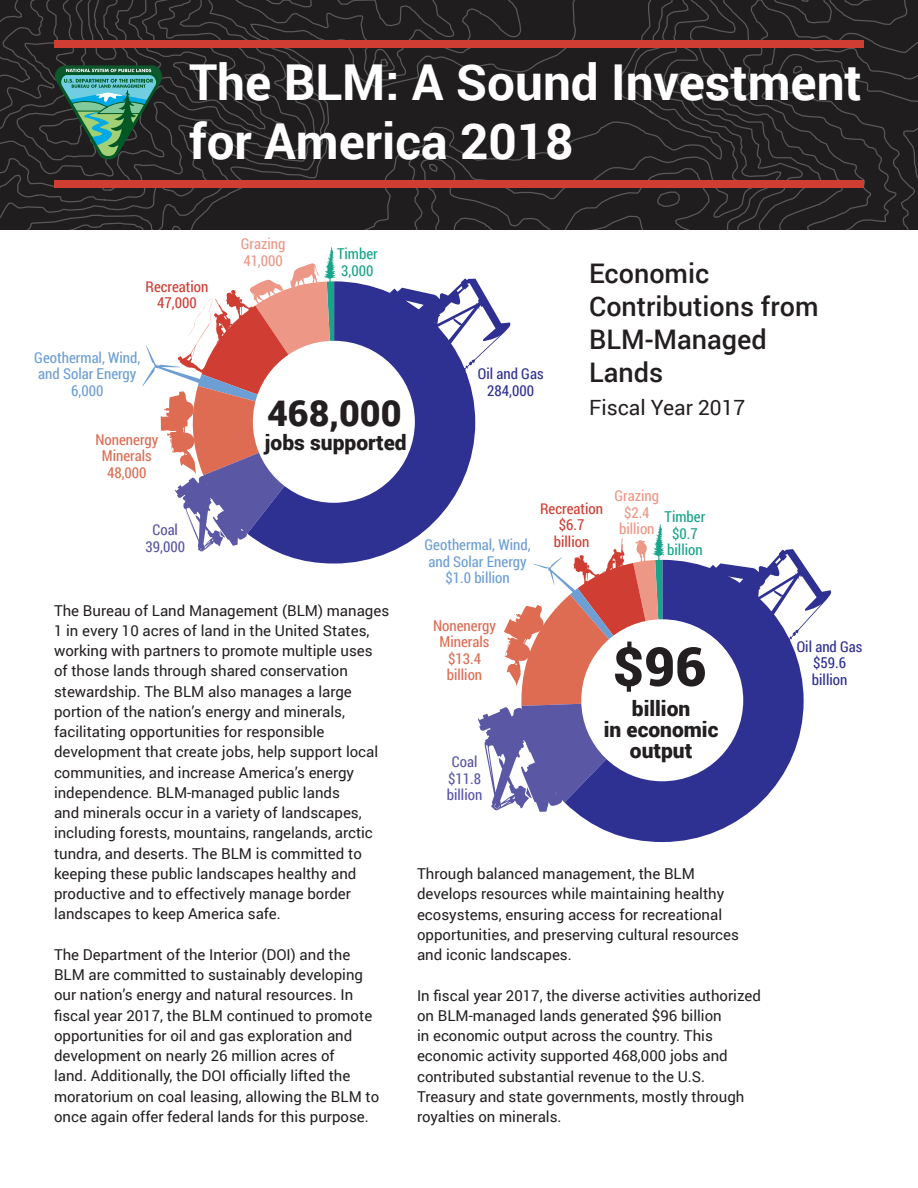
<style>
.page{position:relative;width:918px;height:1188px;background:#fff}
.page>*{position:absolute;margin:0;border:0;box-sizing:border-box;transform-origin:0 0}
.t1{font:900 54px "Roboto";color:#231f20}
.t2{font:700 49.5px/58.5px "Roboto";color:#fff}
.t3{font:900 36px "Roboto";color:#231f20}
.t4{font:500 27px/33px "Roboto";color:#231f20}
.t5{font:900 21px/21px "Roboto";color:#231f20;text-align:center}
.t6{font:21px "Roboto";color:#231f20}
.t7{font:15px/20.2px "Roboto";color:#231f20}
.t8{font:15px/16.5px "Roboto Condensed";color:#6d9fd4;text-align:center}
.t9{font:15px/16.5px "Roboto Condensed";color:#de6c52;text-align:center}
.t10{font:15px "Roboto Condensed";color:#d03e33}
.t11{font:15px/16.5px "Roboto Condensed";color:#2e3092;text-align:center}
.t12{font:15px/16.5px "Roboto Condensed";color:#ed9787}
.t13{font:15px/16.5px "Roboto Condensed";color:#5a57a5;text-align:center}
.t14{font:15px/16.5px "Roboto Condensed";color:#18a48a}
.s1{color:#18a48a}
</style>
<div class="page">
<svg style="left:0;top:0;width:918px;height:230px;background:#242122"></svg>
<svg style="left:53px;top:65px;width:111px;height:95px;background:#3a6c5e"></svg>
<div style="left:54px;top:40px;width:810px;height:8px;background:#d03e33"></div>
<div style="left:54px;top:180px;width:810px;height:8px;background:#d03e33"></div>
<svg style="left:577px;top:560px;width:227px;height:282px;fill:#2e3092"></svg>
<div style="left:581px;top:619px;width:162px;height:162px;background:#fff;border-radius:50%"></div>
<svg style="left:707px;top:549px;width:124px;height:98px"></svg>
<svg style="left:478px;top:524px;width:186px;height:289px"></svg>
<svg style="left:280px;top:281px;width:195px;height:283px;fill:#2e3092"></svg>
<div style="left:253px;top:341px;width:162px;height:162px;background:#fff;border-radius:50%"></div>
<svg style="left:388px;top:278px;width:123px;height:98px"></svg>
<svg style="left:142px;top:247px;width:194px;height:306px"></svg>
<h1 class="t2" style="left:189px;top:52px;width:674px">The BLM: A Sound Investment for America 2018</h1>
<p class="t10" style="left:146px;top:276px;width:64px">Recreation</p>
<p class="t10" style="left:157px;top:293px;width:41px">47,000</p>
<p class="t8" style="left:34px;top:349px;width:108px">Geothermal, Wind, and Solar Energy<br>6,000</p>
<p class="t12" style="left:241px;top:235px;width:46px">Grazing<br>41,000</p>
<p class="t14" style="left:337px;top:245px;width:42px">Timber<br>3,000</p>
<h1 class="t3" style="left:267px;top:388px;width:136px">468,000</h1>
<p class="t9" style="left:95px;top:430px;width:64px">Nonenergy</p>
<h3 class="t5" style="left:265px;top:432px;width:143px">jobs supported</h3>
<p class="t9" style="left:102px;top:447px;width:51px">Minerals<br>48,000</p>
<p class="t13" style="left:145px;top:521px;width:41px">Coal<br>39,000</p>
<p class="t7" style="left:54px;top:600px;width:337px">The Bureau of Land Management (BLM) manages 1 in every 10 acres of land in the United States, working with partners to promote multiple uses of those lands through shared conservation stewardship. The BLM also manages a large portion of the nation’s energy and minerals, facilitating opportunities for responsible development that create jobs, help support local communities, and increase America’s energy independence. BLM-managed public lands<br>and minerals occur in a variety of landscapes, including forests, mountains, rangelands, arctic tundra, and deserts. The BLM is committed to keeping these public landscapes healthy and productive and to effectively manage border landscapes to keep America safe.</p>
<p class="t7" style="left:54px;top:944px;width:311px">The Department of the Interior (DOI) and the<br>BLM are committed to sustainably developing our nation’s energy and natural resources. In</p>
<p class="t7" style="left:54px;top:1005px;width:320px">fiscal year 2017, the BLM continued to promote</p>
<p class="t7" style="left:54px;top:1025px;width:300px">opportunities for oil and gas exploration and</p>
<p class="t7" style="left:54px;top:1045px;width:298px">development on nearly 26 million acres of land. Additionally, the DOI officially lifted the</p>
<p class="t7" style="left:54px;top:1086px;width:327px">moratorium on coal leasing, allowing the BLM to once again offer federal lands for this purpose.</p>
<h2 class="t4" style="left:589px;top:256px;width:231px">Economic<br>Contributions from<br>BLM-Managed</h2>
<p class="t11" style="left:478px;top:365px;width:67px">Oil and Gas</p>
<p class="t4" style="left:589px;top:355px;width:75px">Lands</p>
<p class="t11" style="left:487px;top:382px;width:48px">284,000</p>
<h3 class="t6" style="left:589px;top:393px;width:158px">Fiscal Year 2017</h3>
<p class="t12" style="left:615px;top:487px;width:46px">Grazing</p>
<p class="t10" style="left:540px;top:498px;width:64px">Recreation</p>
<p class="t12" style="left:624px;top:504px;width:27px">$2.4</p>
<p class="t14" style="left:665px;top:508px;width:42px">Timber</p>
<p class="t10" style="left:559px;top:515px;width:27px">$6.7</p>
<p class="t12" style="left:619px;top:520px;width:80px">billion <span class="s1">$0.7</span></p>
<p class="t8" style="left:425px;top:536px;width:108px">Geothermal, Wind,</p>
<p class="t10" style="left:554px;top:531px;width:37px">billion</p>
<p class="t14" style="left:667px;top:541px;width:37px">billion</p>
<p class="t8" style="left:428px;top:553px;width:100px">and Solar Energy $1.0 billion</p>
<p class="t9" style="left:433px;top:616px;width:64px">Nonenergy<br>Minerals $13.4 billion</p>
<p class="t1" style="left:613px;top:629px;width:95px">$96</p>
<h3 class="t5" style="left:604px;top:697px;width:116px">billion<br>in economic</h3>
<h3 class="t13" style="left:452px;top:753px;width:27px">Coal</h3>
<h3 class="t5" style="left:630px;top:739px;width:64px">output</h3>
<p class="t13" style="left:448px;top:770px;width:34px">$11.8</p>
<p class="t13" style="left:447px;top:786px;width:37px">billion</p>
<p class="t7" style="left:417px;top:863px;width:323px">Through balanced management, the BLM develops resources while maintaining healthy ecosystems, ensuring access for recreational opportunities, and preserving cultural resources and iconic landscapes.</p>
<p class="t7" style="left:417px;top:985px;width:345px">In fiscal year 2017, the diverse activities authorized on BLM-managed lands generated $96 billion</p>
<p class="t7" style="left:417px;top:1025px;width:297px">in economic output across the country. This</p>
<p class="t7" style="left:417px;top:1045px;width:312px">economic activity supported 468,000 jobs and</p>
<p class="t7" style="left:417px;top:1066px;width:329px">contributed substantial revenue to the U.S.<br>Treasury and state governments, mostly through royalties on minerals.</p>
<p class="t11" style="left:797px;top:638px;width:67px">Oil and Gas $59.6 billion</p>
</div>
